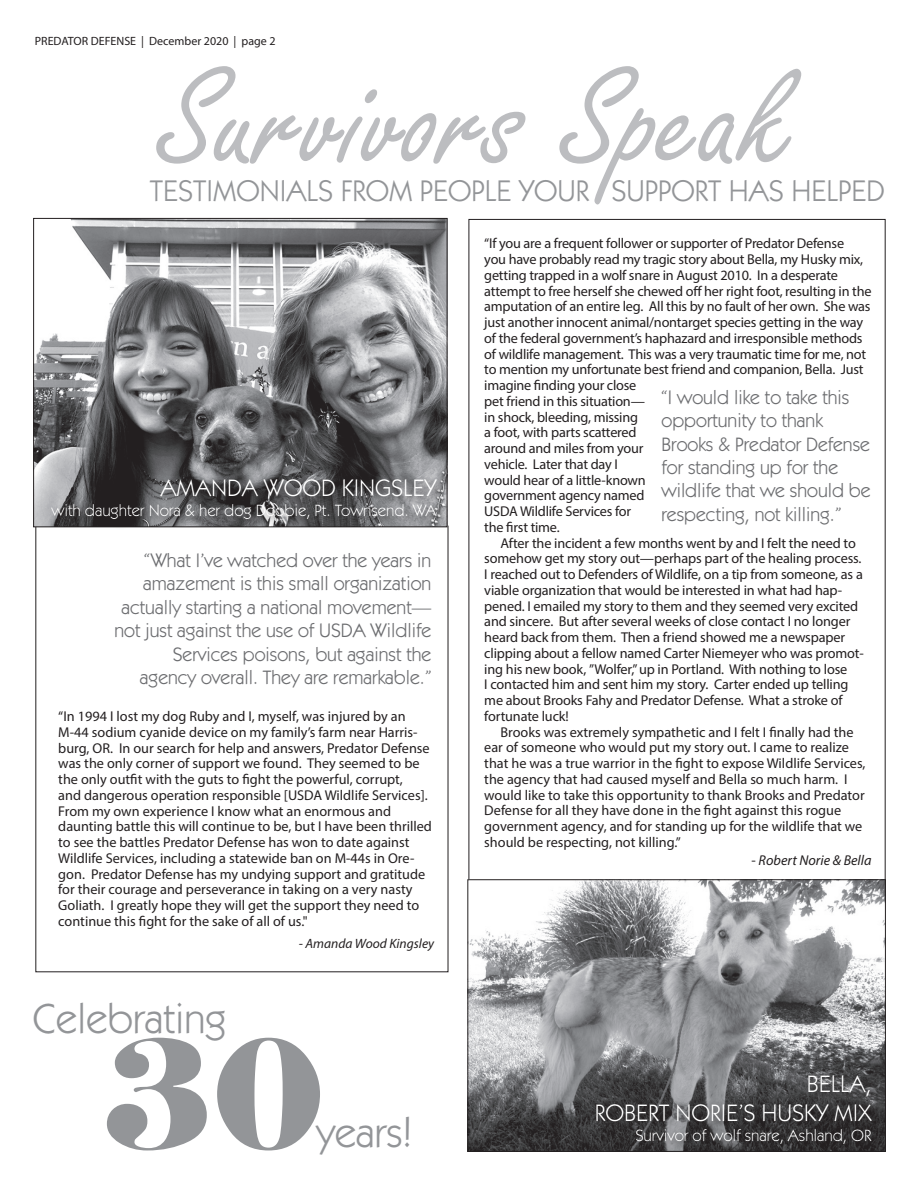
<style>
.page{position:relative;width:918px;height:1188px;background:#fff}
.page>*{position:absolute;margin:0;border:0;box-sizing:border-box;transform-origin:0 0}
.t1{font:150px "Freestyle Script";color:#bcbdc0}
.Head_1{font:150px "Elephant";color:#939598}
.Head_1-2{font:42px "ITC Kabel Std";color:#939598}
.Head_1-3{font:30px "ITC Kabel Std";color:#939598}
.t2{font:24px/28.8px "ITC Kabel Std";color:#fff;text-align:right}
.Head_13pt{font:19.5px/23.4px "ITC Kabel Std";color:#6c6d70;text-align:right}
.t3{font:16.5px "ITC Kabel Std";color:#fff}
.Body_text_-_no_inden{font:14.25px/15.8px "Myriad Pro";letter-spacing:-.015em;color:#231f20}
.Body_text_-_indent{font:14.25px/15.8px "Myriad Pro";letter-spacing:-.01em;color:#231f20}
.Body_text_-_no_inden-2{font:italic 14.25px "Myriad Pro";color:#231f20}
.Body_text_-_no_inden-3{font:italic 13.5px "Myriad Pro";color:#231f20}
.Timeline_Text{font:12px "Myriad Pro";color:#231f20}
.s1{font-style:normal}
</style>
<div class="page">
<img style="left:470px;top:882px;width:414px;height:268px">
<img style="left:35px;top:220px;width:410px;height:305px">
<div style="left:37px;top:473px;width:424px;height:57px;background:#fff;opacity:.75"></div>
<div style="left:594px;top:1071px;width:291px;height:83px;background:#231f20;opacity:.75"></div>
<div style="left:472px;top:1069px;width:424px;height:78px;background:#fff;opacity:.75"></div>
<p class="Timeline_Text" style="left:35px;top:34px;width:242px">PREDATOR DEFENSE | December 2020 | page 2</p>
<p class="t1" style="left:159px;top:38px;width:637px">Survivors Speak</p>
<p class="Head_1-3" style="left:150px;top:173px;width:736px">TESTIMONIALS FROM PEOPLE YOUR SUPPORT HAS HELPED</p>
<h3 class="t2" style="left:161px;top:474px;width:278px">AMANDA WOOD KINGSLEY</h3>
<p class="t3" style="left:52px;top:501px;width:387px">with daughter Nora &amp; her dog Doobie, Pt. Townsend. WA</p>
<p class="Head_13pt" style="left:114px;top:549px;width:318px">“What I’ve watched over the years in amazement is this small organization actually starting a national movement— not just against the use of USDA Wildlife Services poisons, but against the agency overall. They are remarkable.”</p>
<p class="Body_text_-_no_inden" style="left:58px;top:708px;width:375px">“In 1994 I lost my dog Ruby and I, myself, was injured by an M-44 sodium cyanide device on my family’s farm near Harris&shy;burg, OR. In our search for help and answers, Predator Defense was the only corner of support we found. They seemed to be the only outfit with the guts to fight the powerful, corrupt,<br>and dangerous operation responsible [USDA Wildlife Services].<br>From my own experience I know what an enormous and daunting battle this will continue to be, but I have been thrilled to see the battles Predator Defense has won to date against Wildlife Services, including a statewide ban on M-44s in Ore&shy;gon. Predator Defense has my undying support and gratitude for their courage and perseverance in taking on a very nasty Goliath. I greatly hope they will get the support they need to continue this fight for the sake of all of us."</p>
<p class="Body_text_-_no_inden-3" style="left:299px;top:935px;width:137px">- Amanda Wood Kingsley</p>
<p class="Head_1-2" style="left:33px;top:994px;width:195px">Celebrating</p>
<p class="Head_1" style="left:104px;top:1001px;width:223px">30</p>
<p class="Head_1-2" style="left:317px;top:1108px;width:97px">years!</p>
<p class="Body_text_-_no_inden" style="left:484px;top:236px;width:389px">“If you are a frequent follower or supporter of Predator Defense<br>you have probably read my tragic story about Bella, my Husky mix, getting trapped in a wolf snare in August 2010. In a desperate attempt to free herself she chewed off her right foot, resulting in the amputation of an entire leg. All this by no fault of her own. She was just another innocent animal/nontarget species getting in the way of the federal government’s haphazard and irresponsible methods of wildlife management. This was a very traumatic time for me, not to mention my unfortunate best friend and companion, Bella. Just imagine finding your close<br>pet friend in this situation—<br>in shock, bleeding, missing<br>a foot, with parts scattered<br>around and miles from your<br>vehicle. Later that day I<br>would hear of a little-known<br>government agency named<br>USDA Wildlife Services for<br>the first time.</p>
<p class="Body_text_-_indent" style="left:484px;top:535px;width:381px;text-indent:16px">After the incident a few months went by and I felt the need to somehow get my story out—perhaps part of the healing process.<br>I reached out to Defenders of Wildlife, on a tip from someone, as a viable organization that would be interested in what had hap&shy;pened. I emailed my story to them and they seemed very excited and sincere. But after several weeks of close contact I no longer heard back from them. Then a friend showed me a newspaper clipping about a fellow named Carter Niemeyer who was promot&shy;ing his new book, ”Wolfer,” up in Portland. With nothing to lose<br>I contacted him and sent him my story. Carter ended up telling me about Brooks Fahy and Predator Defense. What a stroke of fortunate luck!</p>
<p class="Body_text_-_indent" style="left:484px;top:724px;width:383px;text-indent:16px">Brooks was extremely sympathetic and I felt I finally had the ear of someone who would put my story out. I came to realize that he was a true warrior in the fight to expose Wildlife Services, the agency that had caused myself and Bella so much harm. I would like to take this opportunity to thank Brooks and Predator Defense for all they have done in the fight against this rogue government agency, and for standing up for the wildlife that we should be respecting, not killing.”</p>
<p class="Body_text_-_no_inden-2" style="left:752px;top:852px;width:121px"><span class="s1">-</span> Robert Norie &amp; Bella</p>
<p class="Head_13pt" style="left:662px;top:386px;width:211px;text-align:left">“I would like to take this opportunity to thank<br>Brooks &amp; Predator Defense for standing up for the wildlife that we should be respecting, not killing.”</p>
<h3 class="t2" style="left:595px;top:1070px;width:278px">BELLA,<br>ROBERT NORIE’S HUSKY MIX</h3>
<p class="t3" style="left:635px;top:1126px;width:238px">Survivor of wolf snare, Ashland, OR</p>
</div>
